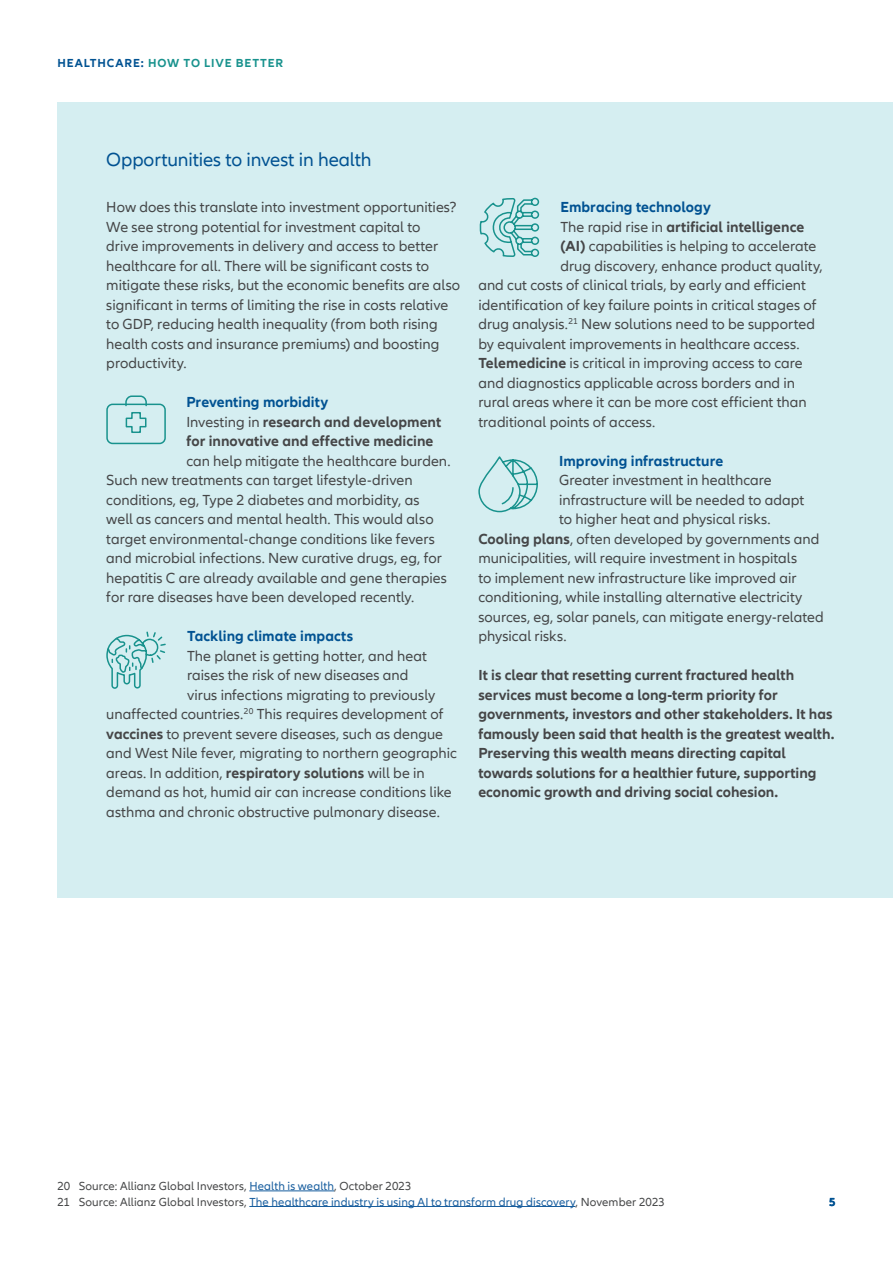
<style>
.page{position:relative;width:893px;height:1263px;background:#fff}
.page>*{position:absolute;margin:0;border:0;box-sizing:border-box;transform-origin:0 0}
.Headline_3{font:19.5px "Allianz Neo";letter-spacing:-.005em;color:#015292}
.Copy{font:15px/19.5px "Allianz Neo";letter-spacing:.005em;color:#454647}
.Copy-2{font:700 15px/19.5px "Allianz Neo";color:#454647}
.Headline_4{font:700 15px "Allianz Neo";letter-spacing:.005em;color:#015292}
.Disclaimer_Indented{font:12px "Allianz Neo";letter-spacing:.01em;color:#175d9e}
.Disclaimer_Indented-2{font:12px "Allianz Neo";letter-spacing:.01em;color:#454647}
.t1{font:700 12px "Allianz Neo";letter-spacing:.075em;color:#18928d}
.t2{font:700 12px "Allianz Neo";color:#015292}
.s1{color:#015292}
.s2{font-weight:400}
.s3{font-weight:700}
.s4{color:#175d9e}
.s5{color:#454647}
</style>
<div class="page">
<div style="left:57px;top:102px;width:836px;height:795px;background:#d5eef1"></div>
<hr style="left:249px;top:1190px;width:85px;height:1px;background:#175d9e">
<hr style="left:249px;top:1206px;width:326px;height:1px;background:#175d9e">
<svg style="left:106px;top:395px;width:60px;height:50px"></svg>
<svg style="left:479px;top:197px;width:61px;height:60px"></svg>
<svg style="left:478px;top:456px;width:60px;height:57px"></svg>
<svg style="left:106px;top:631px;width:60px;height:58px"></svg>
<p class="t1" style="left:57px;top:56px;width:227px"><span class="s1">HEALTHCARE:</span> HOW TO LIVE BETTER</p>
<p class="Headline_3" style="left:106px;top:148px;width:267px">Opportunities to invest in health</p>
<p class="Copy" style="left:106px;top:198px;width:355px">How does this translate into investment opportunities?<br>We see strong potential for investment capital to<br>drive improvements in delivery and access to better healthcare for all. There will be significant costs to mitigate these risks, but the economic benefits are also significant in terms of limiting the rise in costs relative to GDP, reducing health inequality (from both rising health costs and insurance premiums) and boosting productivity.</p>
<p class="Headline_4" style="left:186px;top:394px;width:143px">Preventing morbidity</p>
<p class="Copy-2" style="left:186px;top:412px;width:256px"><span class="s2">Investing in</span> research and development</p>
<p class="Copy-2" style="left:186px;top:432px;width:249px">for innovative and effective medicine</p>
<p class="Copy" style="left:186px;top:451px;width:266px">can help mitigate the healthcare burden.</p>
<p class="Copy" style="left:106px;top:471px;width:308px">Such new treatments can target lifestyle-driven</p>
<p class="Copy" style="left:106px;top:490px;width:315px">conditions, eg, Type 2 diabetes and morbidity, as</p>
<p class="Copy" style="left:106px;top:510px;width:329px">well as cancers and mental health. This would also</p>
<p class="Copy" style="left:106px;top:529px;width:330px">target environmental-change conditions like fevers</p>
<p class="Copy" style="left:106px;top:549px;width:337px">and microbial infections. New curative drugs, eg, for</p>
<p class="Copy" style="left:106px;top:568px;width:342px">hepatitis C are already available and gene therapies</p>
<p class="Copy" style="left:106px;top:588px;width:310px">for rare diseases have been developed recently.</p>
<p class="Headline_4" style="left:187px;top:628px;width:168px">Tackling climate impacts</p>
<p class="Copy" style="left:187px;top:646px;width:241px">The planet is getting hotter, and heat</p>
<p class="Copy" style="left:187px;top:666px;width:223px">raises the risk of new diseases and</p>
<p class="Copy" style="left:187px;top:685px;width:250px">virus infections migrating to previously</p>
<p class="Copy" style="left:106px;top:705px;width:339px">unaffected countries.<sup>20</sup> This requires development of</p>
<p class="Copy" style="left:106px;top:724px;width:338px"><span class="s3">vaccines</span> to prevent severe diseases, such as dengue</p>
<p class="Copy" style="left:106px;top:744px;width:352px">and West Nile fever, migrating to northern geographic</p>
<p class="Copy" style="left:106px;top:763px;width:320px">areas. In addition, <span class="s3">respiratory solutions</span> will be in</p>
<p class="Copy" style="left:106px;top:783px;width:347px">demand as hot, humid air can increase conditions like</p>
<p class="Copy" style="left:106px;top:802px;width:335px">asthma and chronic obstructive pulmonary disease.</p>
<p class="Headline_4" style="left:560px;top:199px;width:152px">Embracing technology</p>
<p class="Copy-2" style="left:560px;top:217px;width:245px"><span class="s2">The rapid rise in</span> artificial intelligence</p>
<p class="Copy" style="left:560px;top:237px;width:258px"><span class="s3">(AI)</span> capabilities is helping to accelerate</p>
<p class="Copy" style="left:560px;top:256px;width:264px">drug discovery, enhance product quality,</p>
<p class="Copy" style="left:478px;top:276px;width:329px">and cut costs of clinical trials, by early and efficient</p>
<p class="Copy" style="left:478px;top:295px;width:340px">identification of key failure points in critical stages of</p>
<p class="Copy" style="left:478px;top:315px;width:338px">drug analysis.<sup>21</sup> New solutions need to be supported</p>
<p class="Copy" style="left:478px;top:334px;width:323px">by equivalent improvements in healthcare access.</p>
<p class="Copy" style="left:478px;top:354px;width:326px"><span class="s3">Telemedicine</span> is critical in improving access to care</p>
<p class="Copy" style="left:478px;top:373px;width:318px">and diagnostics applicable across borders and in</p>
<p class="Copy" style="left:478px;top:393px;width:330px">rural areas where it can be more cost efficient than</p>
<p class="Copy" style="left:478px;top:412px;width:178px">traditional points of access.</p>
<p class="Headline_4" style="left:559px;top:452px;width:166px">Improving infrastructure</p>
<p class="Copy" style="left:559px;top:471px;width:214px">Greater investment in healthcare</p>
<p class="Copy" style="left:559px;top:490px;width:247px">infrastructure will be needed to adapt</p>
<p class="Copy" style="left:559px;top:510px;width:213px">to higher heat and physical risks.</p>
<p class="Copy" style="left:478px;top:529px;width:343px"><span class="s3">Cooling plans</span>, often developed by governments and</p>
<p class="Copy" style="left:478px;top:549px;width:320px">municipalities, will require investment in hospitals</p>
<p class="Copy" style="left:478px;top:568px;width:320px">to implement new infrastructure like improved air</p>
<p class="Copy" style="left:478px;top:588px;width:326px">conditioning, while installing alternative electricity</p>
<p class="Copy" style="left:478px;top:607px;width:347px">sources, eg, solar panels, can mitigate energy-related</p>
<p class="Copy" style="left:478px;top:627px;width:90px">physical risks.</p>
<p class="Copy-2" style="left:478px;top:666px;width:358px">It is clear that resetting current fractured health services must become a long-term priority for governments, investors and other stakeholders. It has famously been said that health is the greatest wealth.<br>Preserving this wealth means directing capital towards solutions for a healthier future, supporting economic growth and driving social cohesion.</p>
<p class="Disclaimer_Indented-2" style="left:57px;top:1179px;width:356px">20 Source: Allianz Global Investors, <span class="s4">Health is wealth</span>, October 2023</p>
<p class="Disclaimer_Indented" style="left:57px;top:1195px;width:609px"><span class="s5">21 Source: Allianz Global Investors,</span> The healthcare industry is using AI to transform drug discovery<span class="s5">, November 2023</span></p>
<p class="t2" style="left:829px;top:1194px;width:8px">5</p>
</div>
